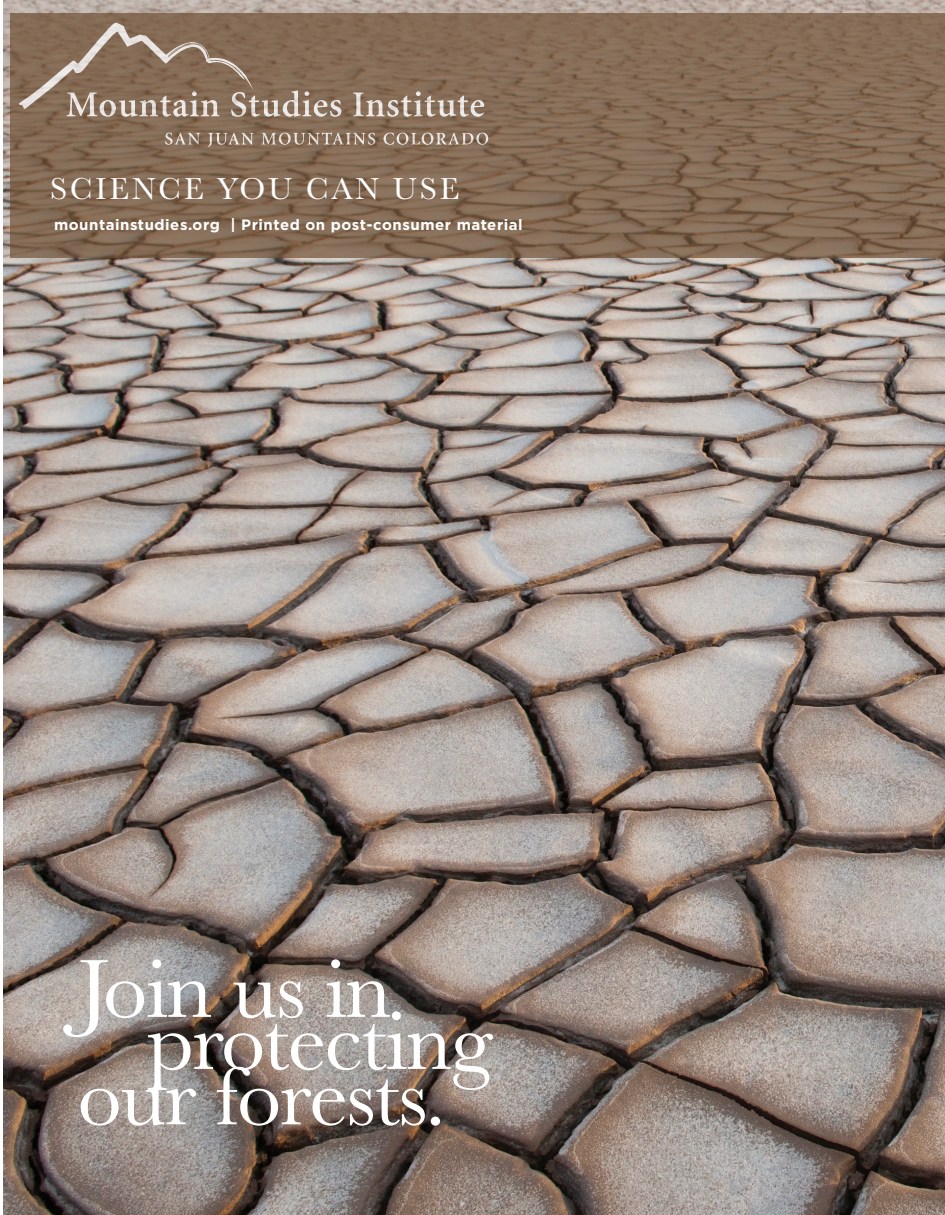
<style>
.page{position:relative;width:945px;height:1215px;background:#fff}
.page>*{position:absolute;margin:0;border:0;box-sizing:border-box;transform-origin:0 0}
.large_text_for_infog{font:85.65px "Baskerville MT Std";letter-spacing:-.02em;color:#fff;scale:1.04 1}
.large_text_for_infog-2{font:31.5px "Baskerville MT Std";letter-spacing:.09em;color:#fff}
.Subheading{font:700 15px "Gotham";letter-spacing:.035em;color:#fff}
</style>
<div class="page">
<img style="left:4px;top:0;width:941px;height:1215px">
<svg style="left:10px;top:13px;width:935px;height:245px;background:#836a54"></svg>
<svg style="left:353px;top:91px;width:131px;height:26px;background:#a18e7e"></svg>
<svg style="left:19px;top:23px;width:322px;height:94px;background:#907965"></svg>
<svg style="left:165px;top:133px;width:35px;height:12px"></svg>
<svg style="left:208px;top:133px;width:46px;height:14px"></svg>
<svg style="left:261px;top:132px;width:114px;height:13px"></svg>
<svg style="left:384px;top:133px;width:104px;height:12px"></svg>
<p class="large_text_for_infog-2" style="left:50px;top:171px;width:411px">SCIENCE YOU CAN USE</p>
<p class="Subheading" style="left:54px;top:216px;width:470px">mountainstudies.org | Printed on post-consumer material</p>
<p class="large_text_for_infog" style="left:77px;top:940px;width:304px">Join us in</p>
<p class="large_text_for_infog" style="left:148px;top:992px;width:333px">protecting</p>
<p class="large_text_for_infog" style="left:77px;top:1047px;width:356px">our forests.</p>
</div>
